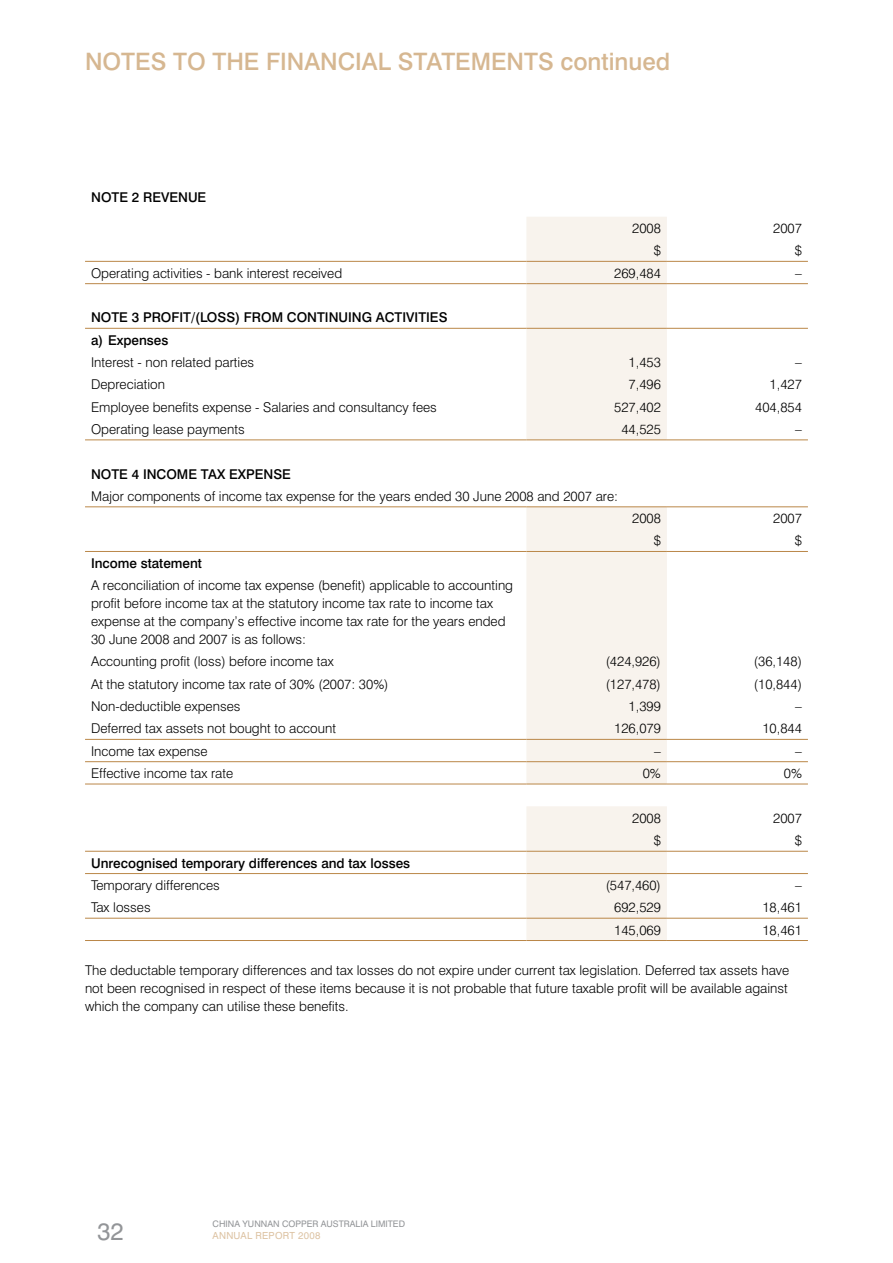
<style>
.page{position:relative;width:893px;height:1263px;background:#fff}
.page>*{position:absolute;margin:0;border:0;box-sizing:border-box;transform-origin:0 0}
.t1{font:500 24px "Swiss 721 BT";color:#d6b791}
.t2{font:24px "Swiss 721 BT";color:#939598}
.t3{font:300 13.5px/18px "Swiss 721 BT";color:#000}
.t4{font:500 13.5px "Swiss 721 BT";color:#000}
.t5{font:9.75px "Swiss 721 BT";letter-spacing:.025em;color:#ddc3a3}
.t6{font:9px "Swiss 721 BT";color:#939598}
</style>
<div class="page">
<svg style="left:526px;top:217px;width:141px;height:723px;fill:#f8f3ed"></svg>
<div style="left:526px;top:262px;width:141px;height:177px;background:#f8f3ed"></div>
<div style="left:526px;top:507px;width:141px;height:277px;background:#f8f3ed"></div>
<hr style="left:85px;top:739px;width:441px;height:1px;background:#ba8748">
<hr style="left:526px;top:739px;width:141px;height:1px;background:#ba8748">
<hr style="left:667px;top:739px;width:141px;height:1px;background:#ba8748">
<hr style="left:85px;top:761px;width:441px;height:1px;background:#ba8748">
<hr style="left:526px;top:761px;width:141px;height:1px;background:#ba8748">
<hr style="left:667px;top:761px;width:141px;height:1px;background:#ba8748">
<hr style="left:85px;top:918px;width:441px;height:1px;background:#ba8748">
<hr style="left:526px;top:918px;width:141px;height:1px;background:#ba8748">
<hr style="left:667px;top:918px;width:141px;height:1px;background:#ba8748">
<hr style="left:85px;top:940px;width:441px;height:1px;background:#ba8748">
<hr style="left:526px;top:940px;width:141px;height:1px;background:#ba8748">
<hr style="left:667px;top:940px;width:141px;height:1px;background:#ba8748">
<hr style="left:526px;top:551px;width:141px;height:1px;background:#ba8748">
<hr style="left:667px;top:551px;width:141px;height:1px;background:#ba8748">
<hr style="left:85px;top:506px;width:441px;height:1px;background:#ba8748">
<hr style="left:526px;top:506px;width:141px;height:1px;background:#ba8748">
<hr style="left:667px;top:506px;width:141px;height:1px;background:#ba8748">
<hr style="left:85px;top:551px;width:441px;height:1px;background:#ba8748">
<hr style="left:85px;top:784px;width:441px;height:1px;background:#ba8748">
<hr style="left:526px;top:784px;width:141px;height:1px;background:#ba8748">
<hr style="left:667px;top:784px;width:141px;height:1px;background:#ba8748">
<hr style="left:85px;top:851px;width:441px;height:1px;background:#ba8748">
<hr style="left:526px;top:851px;width:141px;height:1px;background:#ba8748">
<hr style="left:667px;top:851px;width:141px;height:1px;background:#ba8748">
<hr style="left:85px;top:873px;width:441px;height:1px;background:#ba8748">
<hr style="left:526px;top:873px;width:141px;height:1px;background:#ba8748">
<hr style="left:667px;top:873px;width:141px;height:1px;background:#ba8748">
<hr style="left:85px;top:439px;width:441px;height:1px;background:#ba8748">
<hr style="left:526px;top:439px;width:141px;height:1px;background:#ba8748">
<hr style="left:667px;top:439px;width:141px;height:1px;background:#ba8748">
<hr style="left:85px;top:328px;width:441px;height:1px;background:#ba8748">
<hr style="left:526px;top:328px;width:141px;height:1px;background:#ba8748">
<hr style="left:667px;top:328px;width:141px;height:1px;background:#ba8748">
<hr style="left:85px;top:261px;width:441px;height:1px;background:#ba8748">
<hr style="left:526px;top:261px;width:141px;height:1px;background:#ba8748">
<hr style="left:667px;top:261px;width:141px;height:1px;background:#ba8748">
<hr style="left:85px;top:283px;width:441px;height:1px;background:#ba8748">
<hr style="left:526px;top:283px;width:141px;height:1px;background:#ba8748">
<hr style="left:667px;top:283px;width:141px;height:1px;background:#ba8748">
<h1 class="t1" style="left:85px;top:47px;width:587px">Notes to the financial statements continued</h1>
<p class="t4" style="left:91px;top:189px;width:10px">NOTE</p>
<p class="t4" style="left:132px;top:189px;width:74px">2 REVEN UE</p>
<p class="t3" style="left:632px;top:219px;width:30px">2008</p>
<p class="t3" style="left:773px;top:219px;width:30px">2007</p>
<p class="t3" style="left:654px;top:241px;width:9px">$</p>
<p class="t3" style="left:795px;top:241px;width:9px">$</p>
<p class="t3" style="left:91px;top:264px;width:253px">Operating activities - bank interest received</p>
<p class="t3" style="left:614px;top:264px;width:48px">269,484</p>
<p class="t3" style="left:795px;top:264px;width:8px">–</p>
<p class="t4" style="left:91px;top:309px;width:10px">NOTE</p>
<p class="t4" style="left:132px;top:309px;width:22px">3 PRO</p>
<p class="t4" style="left:172px;top:309px;width:46px">FIT/(LOSS</p>
<p class="t4" style="left:235px;top:309px;width:61px">) FROM CONTIN</p>
<p class="t4" style="left:339px;top:309px;width:84px">UIN G ACTIVITIES</p>
<p class="t4" style="left:91px;top:332px;width:79px">a) Expenses</p>
<p class="t3" style="left:91px;top:353px;width:165px">Interest - non related parties</p>
<p class="t3" style="left:629px;top:353px;width:34px">1,453</p>
<p class="t3" style="left:795px;top:353px;width:8px">–</p>
<p class="t3" style="left:91px;top:375px;width:75px">Depreciation</p>
<p class="t3" style="left:629px;top:375px;width:34px">7,496</p>
<p class="t3" style="left:770px;top:375px;width:34px">1,427</p>
<p class="t3" style="left:91px;top:398px;width:347px">Employee benefits expense - Salaries and consultancy fees</p>
<p class="t3" style="left:614px;top:398px;width:48px">527,402</p>
<p class="t3" style="left:755px;top:398px;width:48px">404,854</p>
<p class="t3" style="left:91px;top:420px;width:155px">Operating lease payments</p>
<p class="t3" style="left:621px;top:420px;width:41px">44,525</p>
<p class="t3" style="left:795px;top:420px;width:8px">–</p>
<p class="t4" style="left:91px;top:465px;width:10px">NOTE</p>
<p class="t4" style="left:132px;top:465px;width:21px">4 INCO</p>
<p class="t4" style="left:177px;top:465px;width:79px">ME TAX EXPENSE</p>
<p class="t3" style="left:91px;top:487px;width:529px">Major components of income tax expense for the years ended 30 June 2008 and 2007 are:</p>
<p class="t3" style="left:632px;top:509px;width:30px">2008</p>
<p class="t3" style="left:773px;top:509px;width:30px">2007</p>
<p class="t3" style="left:654px;top:531px;width:9px">$</p>
<p class="t3" style="left:795px;top:531px;width:9px">$</p>
<p class="t4" style="left:91px;top:555px;width:112px">I ncome statement</p>
<p class="t3" style="left:91px;top:576px;width:424px">A reconciliation of income tax expense (benefit) applicable to accounting profit before income tax at the statutory income tax rate to income tax expense at the company’s effective income tax rate for the years ended 30 June 2008 and 2007 is as follows:</p>
<p class="t3" style="left:91px;top:652px;width:244px">Accounting profit (loss) before income tax</p>
<p class="t3" style="left:606px;top:652px;width:57px">(424,926)</p>
<p class="t3" style="left:754px;top:652px;width:50px">(36,148)</p>
<p class="t3" style="left:91px;top:675px;width:299px">At the statutory income tax rate of 30% (2007: 30%)</p>
<p class="t3" style="left:606px;top:675px;width:57px">(127,478)</p>
<p class="t3" style="left:754px;top:675px;width:50px">(10,844)</p>
<p class="t3" style="left:91px;top:697px;width:151px">Non-deductible expenses</p>
<p class="t3" style="left:629px;top:697px;width:34px">1,399</p>
<p class="t3" style="left:795px;top:697px;width:8px">–</p>
<p class="t3" style="left:91px;top:719px;width:246px">Deferred tax assets not bought to account</p>
<p class="t3" style="left:614px;top:719px;width:48px">126,079</p>
<p class="t3" style="left:762px;top:719px;width:41px">10,844</p>
<p class="t3" style="left:91px;top:742px;width:118px">Income tax expense</p>
<p class="t3" style="left:654px;top:742px;width:8px">–</p>
<p class="t3" style="left:795px;top:742px;width:8px">–</p>
<p class="t3" style="left:91px;top:764px;width:144px">Effective income tax rate</p>
<p class="t3" style="left:643px;top:764px;width:20px">0%</p>
<p class="t3" style="left:784px;top:764px;width:20px">0%</p>
<p class="t3" style="left:632px;top:809px;width:30px">2008</p>
<p class="t3" style="left:773px;top:809px;width:30px">2007</p>
<p class="t3" style="left:654px;top:831px;width:9px">$</p>
<p class="t3" style="left:795px;top:831px;width:9px">$</p>
<p class="t4" style="left:91px;top:854px;width:321px">Unrecognised temporary differences and tax losses</p>
<p class="t3" style="left:91px;top:876px;width:130px">Temporary differences</p>
<p class="t3" style="left:606px;top:876px;width:57px">(547,460)</p>
<p class="t3" style="left:795px;top:876px;width:8px">–</p>
<p class="t3" style="left:91px;top:898px;width:61px">Tax losses</p>
<p class="t3" style="left:614px;top:898px;width:48px">692,529</p>
<p class="t3" style="left:762px;top:898px;width:41px">18,461</p>
<p class="t3" style="left:614px;top:921px;width:48px">145,069</p>
<p class="t3" style="left:762px;top:921px;width:41px">18,461</p>
<p class="t3" style="left:85px;top:961px;width:706px;text-align:justify">The deductable temporary differences and tax losses do not expire under current tax legislation. Deferred tax assets have not been recognised in respect of these items because it is not probable that future taxable profit will be available against which the company can utilise these benefits.</p>
<p class="t6" style="left:213px;top:1219px;width:194px">CHINA YUNNAN COPPER AUSTRALIA LIMITED</p>
<h1 class="t2" style="left:97px;top:1217px;width:28px">32</h1>
<p class="t5" style="left:213px;top:1230px;width:109px">ANNUAL REPORT 2008</p>
</div>
